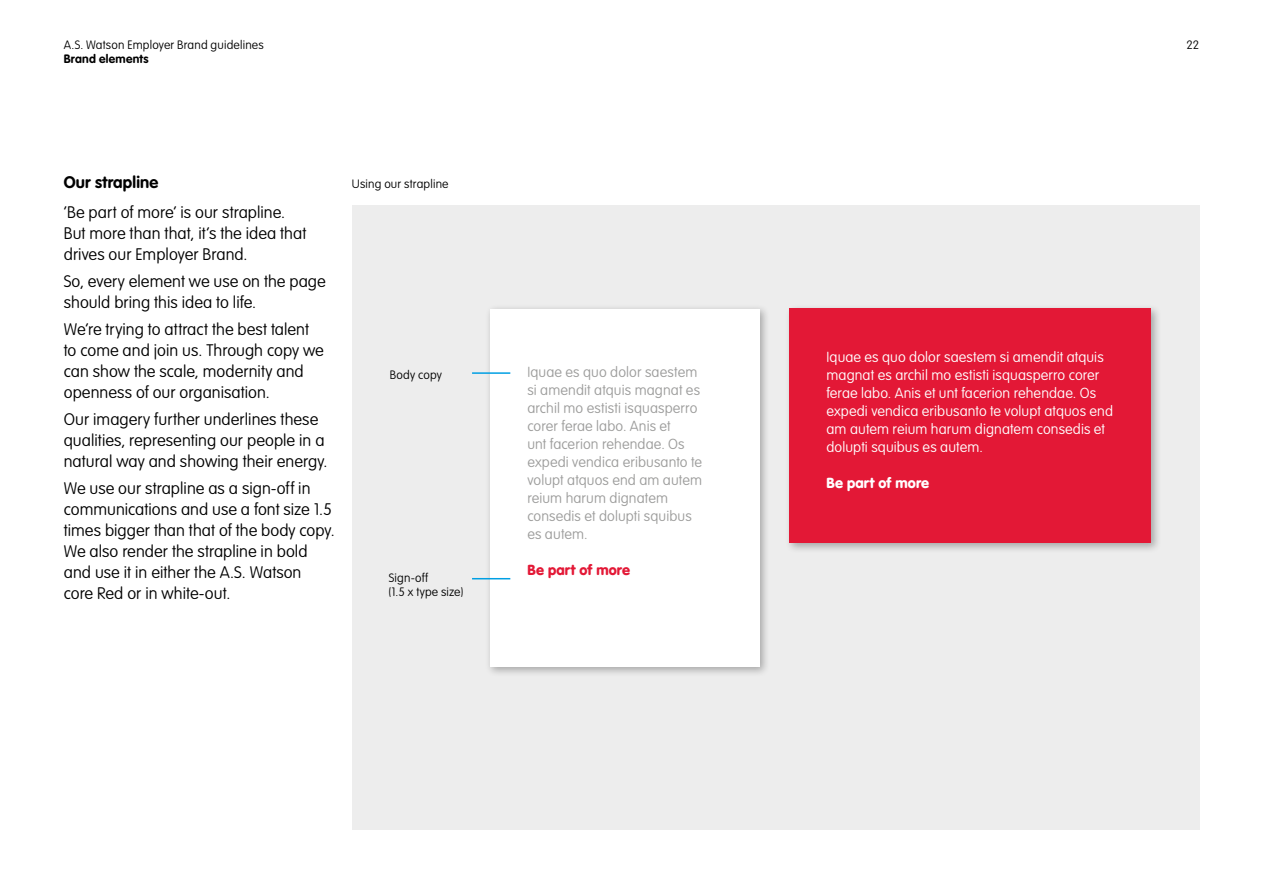
<style>
.page{position:relative;width:1263px;height:893px;background:#fff}
.page>*{position:absolute;margin:0;border:0;box-sizing:border-box;transform-origin:0 0}
.t1{font:100 16.5px/21px "VAG Rounded";letter-spacing:.005em;color:#000}
.t2{font:700 16.5px "VAG Rounded";letter-spacing:.01em;color:#000}
.t3{font:100 14.4px/18px "VAG Rounded";letter-spacing:.01em;color:#9d9d9c}
.t4{font:100 14.4px/18px "VAG Rounded";letter-spacing:.01em;color:#fff}
.t5{font:900 14.4px "VAG Rounded";letter-spacing:.01em;color:#e31836}
.t6{font:900 14.4px "VAG Rounded";letter-spacing:.01em;color:#fff}
.t7{font:100 12px/14.4px "VAG Rounded";letter-spacing:.015em;color:#000}
.t8{font:700 12px "VAG Rounded";letter-spacing:.02em;color:#000}
</style>
<div class="page">
<div style="left:352px;top:205px;width:847px;height:624px;background:#ededed"></div>
<div style="left:485px;top:303px;width:286px;height:374px;background:#000;opacity:.3"></div>
<div style="left:490px;top:309px;width:270px;height:358px;background:#fff"></div>
<hr style="left:472px;top:372px;width:38px;height:2px;background:#009fe3">
<hr style="left:472px;top:578px;width:38px;height:1px;background:#009fe3">
<div style="left:784px;top:303px;width:378px;height:251px;background:#000;opacity:.3"></div>
<div style="left:789px;top:309px;width:362px;height:234px;background:#e31836"></div>
<p class="t7" style="left:64px;top:37px;width:201px">A.S. Watson Employer Brand guidelines</p>
<p class="t7" style="left:1186px;top:37px;width:14px">22</p>
<p class="t8" style="left:64px;top:52px;width:86px">Brand elements</p>
<p class="t2" style="left:64px;top:172px;width:96px">Our strapline</p>
<p class="t1" style="left:64px;top:201px;width:244px">‘Be part of more’ is our strapline.<br>But more than that, it’s the idea that drives our Employer Brand.</p>
<p class="t1" style="left:64px;top:270px;width:263px">So, every element we use on the page should bring this idea to life.</p>
<p class="t1" style="left:64px;top:318px;width:261px">We’re trying to attract the best talent to come and join us. Through copy we can show the scale, modernity and openness of our organisation.</p>
<p class="t1" style="left:64px;top:408px;width:265px">Our imagery further underlines these qualities, representing our people in a natural way and showing their energy.</p>
<p class="t1" style="left:64px;top:477px;width:272px">We use our strapline as a sign-off in communications and use a font size 1.5 times bigger than that of the body copy.<br>We also render the strapline in bold and use it in either the A.S. Watson core Red or in white-out.</p>
<p class="t7" style="left:352px;top:176px;width:98px">Using our strapline</p>
<p class="t7" style="left:390px;top:367px;width:53px">Body copy</p>
<p class="t7" style="left:389px;top:571px;width:76px">Sign-off<br>(1.5 x type size)</p>
<p class="t3" style="left:527px;top:362px;width:176px">Iquae es quo dolor saestem si amendit atquis magnat es archil mo estisti isquasperro corer ferae labo. Anis et<br>unt facerion rehendae. Os expedi vendica eribusanto te volupt atquos end am autem reium harum dignatem consedis et dolupti squibus es autem.</p>
<p class="t5" style="left:527px;top:561px;width:104px">Be part of more</p>
<p class="t4" style="left:826px;top:347px;width:288px">Iquae es quo dolor saestem si amendit atquis magnat es archil mo estisti isquasperro corer ferae labo. Anis et unt facerion rehendae. Os expedi vendica eribusanto te volupt atquos end am autem reium harum dignatem consedis et dolupti squibus es autem.</p>
<p class="t6" style="left:826px;top:474px;width:104px">Be part of more</p>
</div>
